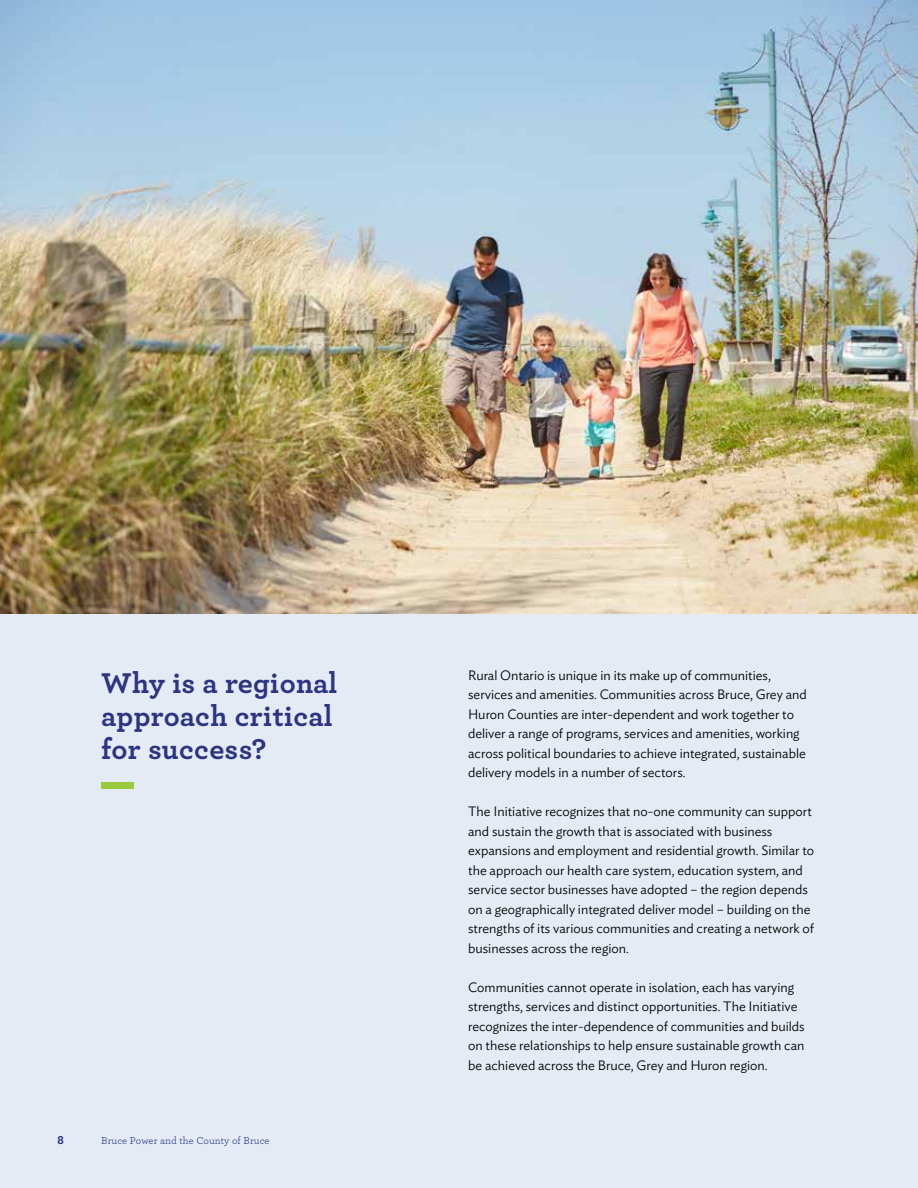
<style>
.page{position:relative;width:918px;height:1188px;background:#fff}
.page>*{position:absolute;margin:0;border:0;box-sizing:border-box;transform-origin:0 0}
.t1{font:700 30px/33px "Archer";letter-spacing:.01em;color:#2d3481}
.t2{font:300 13.5px/19.5px "Ideal Sans";color:#000}
.t3{font:700 12px "Archer";color:#212e84}
.t4{font:10.5px "Archer";letter-spacing:.01em;color:#212e84}
</style>
<div class="page">
<div style="left:0;top:554px;width:918px;height:634px;background:#e4ebf4"></div>
<div style="left:101px;top:782px;width:32px;height:7px;background:#99ca3c"></div>
<img style="left:0;top:0;width:918px;height:613px">
<h1 class="t1" style="left:101px;top:664px;width:238px">Why is a regional approach critical for success?</h1>
<p class="t2" style="left:468px;top:664px;width:340px">Rural Ontario is unique in its make up of communities, services and amenities. Communities across Bruce, Grey and Huron Counties are inter-dependent and work together to deliver a range of programs, services and amenities, working across political boundaries to achieve integrated, sustainable delivery models in a number of sectors.</p>
<p class="t2" style="left:468px;top:801px;width:348px">The Initiative recognizes that no-one community can support and sustain the growth that is associated with business expansions and employment and residential growth. Similar to the approach our health care system, education system, and service sector businesses have adopted – the region depends on a geographically integrated deliver model – building on the strengths of its various communities and creating a network of businesses across the region.</p>
<p class="t2" style="left:468px;top:976px;width:338px">Communities cannot operate in isolation, each has varying strengths, services and distinct opportunities. The Initiative recognizes the inter-dependence of communities and builds on these relationships to help ensure sustainable growth can be achieved across the Bruce, Grey and Huron region.</p>
<p class="t3" style="left:58px;top:1130px;width:8px">8</p>
<p class="t4" style="left:101px;top:1133px;width:170px">Bruce Power and the County of Bruce</p>
</div>
